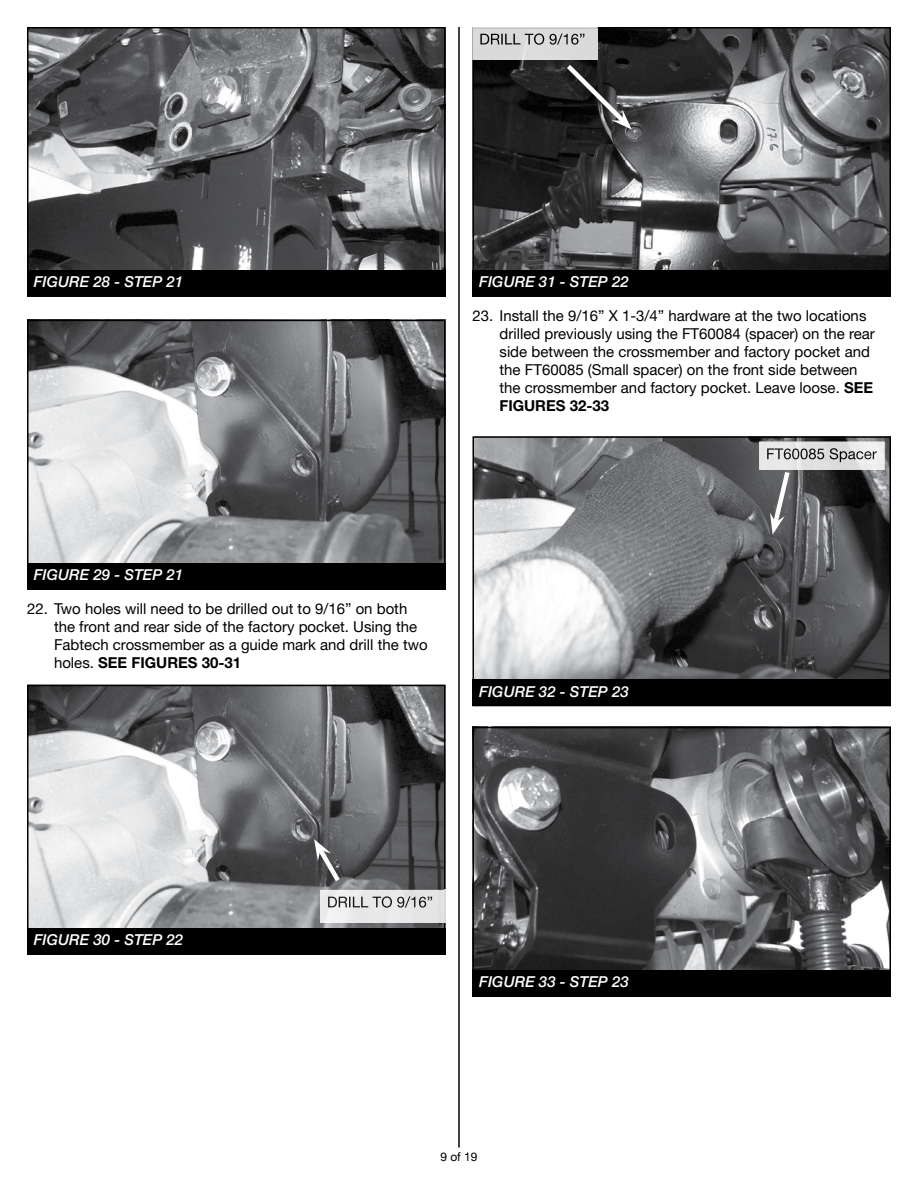
<style>
.page{position:relative;width:918px;height:1188px;background:#fff}
.page>*{position:absolute;margin:0;border:0;box-sizing:border-box;transform-origin:0 0}
.t1{font:15px/18px "Helvetica Neue LT Std";color:#000}
.t2{font:italic 500 15px "Helvetica Neue LT Std";color:#fff}
.t3{font:12px "Helvetica Neue LT Std";color:#000}
.s1{font-weight:700}
</style>
<div class="page">
<hr style="left:458px;top:27px;width:2px;height:1121px;background:#000">
<img style="left:30px;top:30px;width:413px;height:240px">
<div style="left:27px;top:27px;width:419px;height:270px;border:2px solid #000"></div>
<div style="left:27px;top:270px;width:419px;height:27px;background:#000"></div>
<img style="left:30px;top:323px;width:413px;height:240px">
<div style="left:27px;top:320px;width:419px;height:270px;border:2px solid #000"></div>
<div style="left:27px;top:563px;width:419px;height:27px;background:#000"></div>
<svg style="left:27px;top:685px;width:419px;height:243px;background:#8e8f90"></svg>
<div style="left:27px;top:928px;width:419px;height:27px;background:#000"></div>
<svg style="left:472px;top:27px;width:419px;height:243px;background:#58595a"></svg>
<div style="left:472px;top:270px;width:419px;height:27px;background:#000"></div>
<img style="left:320px;top:890px;width:126px;height:33px">
<img style="left:328px;top:896px;width:104px;height:12px">
<svg style="left:314px;top:839px;width:30px;height:47px"></svg>
<div style="left:472px;top:27px;width:126px;height:33px;background:#dadada"></div>
<img style="left:480px;top:33px;width:104px;height:12px">
<svg style="left:562px;top:60px;width:70px;height:70px;background:#39393a"></svg>
<img style="left:475px;top:439px;width:413px;height:240px">
<div style="left:472px;top:436px;width:419px;height:270px;border:2px solid #000"></div>
<div style="left:472px;top:679px;width:419px;height:27px;background:#000"></div>
<img style="left:475px;top:730px;width:413px;height:240px">
<div style="left:472px;top:727px;width:419px;height:270px;border:2px solid #000"></div>
<div style="left:472px;top:970px;width:419px;height:27px;background:#000"></div>
<img style="left:759px;top:442px;width:126px;height:28px">
<img style="left:767px;top:448px;width:110px;height:14px">
<svg style="left:770px;top:467px;width:23px;height:68px"></svg>
<p class="t2" style="left:34px;top:273px;width:151px">FIGURE 28 - STEP 21</p>
<p class="t2" style="left:479px;top:273px;width:151px">FIGURE 31 - STEP 22</p>
<p class="t1" style="left:500px;top:307px;width:377px;text-indent:-27px">23. Install the 9/16” X 1-3/4” hardware at the two locations drilled previously using the FT60084 (spacer) on the rear side between the crossmember and factory pocket and the FT60085 (Small spacer) on the front side between the crossmember and factory pocket. Leave loose. <span class="s1">SEE FIGURES 32-33</span></p>
<p class="t2" style="left:34px;top:566px;width:151px">FIGURE 29 - STEP 21</p>
<p class="t1" style="left:54px;top:599px;width:375px;text-indent:-27px">22. Two holes will need to be drilled out to 9/16” on both the front and rear side of the factory pocket. Using the Fabtech crossmember as a guide mark and drill the two holes. <span class="s1">SEE FIGURES 30-31</span></p>
<p class="t2" style="left:479px;top:683px;width:151px">FIGURE 32 - STEP 23</p>
<p class="t2" style="left:34px;top:931px;width:151px">FIGURE 30 - STEP 22</p>
<p class="t2" style="left:479px;top:973px;width:151px">FIGURE 33 - STEP 23</p>
<p class="t3" style="left:440px;top:1150px;width:39px">9 of 19</p>
</div>
